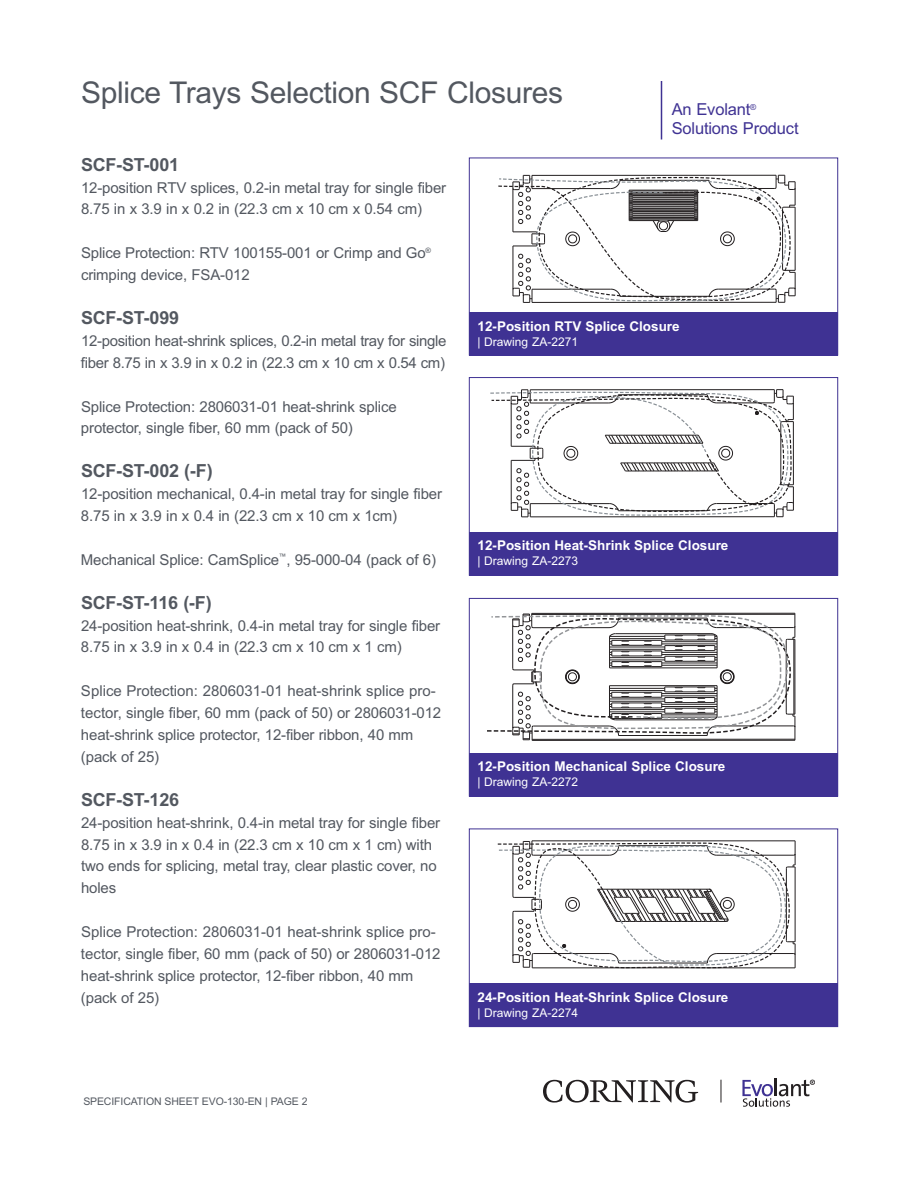
<style>
.page{position:relative;width:918px;height:1188px;background:#fff}
.page>*{position:absolute;margin:0;border:0;box-sizing:border-box;transform-origin:0 0}
.t1{font:30px "Arial";letter-spacing:-.01em;color:#535860}
.t2{font:700 18px "Arial";letter-spacing:-.01em;color:#535860}
.t3{font:16.5px/19.5px "Arial";letter-spacing:-.01em;color:#3f3293}
.t4{font:15px/21.9px "Arial";letter-spacing:-.01em;color:#535860}
.t5{font:700 13.5px "Arial";color:#fff}
.t6{font:12px "Arial";color:#fff}
.t7{font:10.5px "Arial";letter-spacing:-.01em;color:#535860}
</style>
<div class="page">
<svg style="left:543px;top:1080px;width:155px;height:23px"></svg>
<svg style="left:742px;top:1079px;width:72px;height:28px"></svg>
<svg style="left:721px;top:1080px;width:1px;height:23px"></svg>
<hr style="left:661px;top:81px;width:1px;height:59px;background:#3f3293">
<svg style="left:498px;top:174px;width:298px;height:139px"></svg>
<div style="left:469px;top:313px;width:369px;height:43px;background:#3f3293"></div>
<svg style="left:490px;top:389px;width:304px;height:129px"></svg>
<div style="left:469px;top:377px;width:369px;height:199px;border:1px solid #3f3293"></div>
<div style="left:469px;top:532px;width:369px;height:43px;background:#3f3293"></div>
<svg style="left:487px;top:612px;width:309px;height:129px"></svg>
<div style="left:469px;top:753px;width:369px;height:43px;background:#3f3293"></div>
<svg style="left:498px;top:840px;width:298px;height:129px"></svg>
<div style="left:469px;top:984px;width:369px;height:43px;background:#3f3293"></div>
<h1 class="t1" style="left:81px;top:75px;width:484px">Splice Trays Selection SCF Closures</h1>
<p class="t3" style="left:672px;top:99px;width:128px">An Evolant<sup>®<br></sup>Solutions Product</p>
<p class="t2" style="left:81px;top:154px;width:100px">SCF-ST-001</p>
<p class="t4" style="left:81px;top:176px;width:367px">12-position RTV splices, 0.2-in metal tray for single fiber<br>8.75 in x 3.9 in x 0.2 in (22.3 cm x 10 cm x 0.54 cm)</p>
<p class="t4" style="left:81px;top:242px;width:352px">Splice Protection: RTV 100155-001 or Crimp and Go<sup>® </sup>crimping device, FSA-012</p>
<p class="t2" style="left:81px;top:307px;width:100px">SCF-ST-099</p>
<p class="t4" style="left:81px;top:330px;width:367px">12-position heat-shrink splices, 0.2-in metal tray for single fiber 8.75 in x 3.9 in x 0.2 in (22.3 cm x 10 cm x 0.54 cm)</p>
<p class="t4" style="left:81px;top:395px;width:317px">Splice Protection: 2806031-01 heat-shrink splice protector, single fiber, 60 mm (pack of 50)</p>
<p class="t2" style="left:81px;top:461px;width:133px">SCF-ST-002 (-F)</p>
<p class="t4" style="left:81px;top:483px;width:363px">12-position mechanical, 0.4-in metal tray for single fiber<br>8.75 in x 3.9 in x 0.4 in (22.3 cm x 10 cm x 1cm)</p>
<p class="t4" style="left:81px;top:549px;width:357px">Mechanical Splice: CamSplice<sup>™</sup>, 95-000-04 (pack of 6)</p>
<p class="t2" style="left:81px;top:592px;width:132px">SCF-ST-116 (-F)</p>
<p class="t4" style="left:81px;top:614px;width:361px">24-position heat-shrink, 0.4-in metal tray for single fiber<br>8.75 in x 3.9 in x 0.4 in (22.3 cm x 10 cm x 1 cm)</p>
<p class="t4" style="left:81px;top:680px;width:362px">Splice Protection: 2806031-01 heat-shrink splice pro&shy;tector, single fiber, 60 mm (pack of 50) or 2806031-012 heat-shrink splice protector, 12-fiber ribbon, 40 mm (pack of 25)</p>
<p class="t2" style="left:81px;top:789px;width:100px">SCF-ST-126</p>
<p class="t4" style="left:81px;top:812px;width:361px">24-position heat-shrink, 0.4-in metal tray for single fiber 8.75 in x 3.9 in x 0.4 in (22.3 cm x 10 cm x 1 cm) with two ends for splicing, metal tray, clear plastic cover, no holes</p>
<p class="t4" style="left:81px;top:921px;width:361px">Splice Protection: 2806031-01 heat-shrink splice pro&shy;tector, single fiber, 60 mm (pack of 50) or 2806031-012 heat-shrink splice protector, 12-fiber ribbon, 40 mm (pack of 25)</p>
<p class="t7" style="left:83px;top:1096px;width:226px">SPECIFICATION SHEET EVO-130-EN | PAGE 2</p>
<p class="t5" style="left:478px;top:318px;width:204px">12-Position RTV Splice Closure</p>
<p class="t6" style="left:478px;top:335px;width:102px">| Drawing ZA-2271</p>
<p class="t5" style="left:478px;top:538px;width:252px">12-Position Heat-Shrink Splice Closure</p>
<p class="t6" style="left:478px;top:554px;width:102px">| Drawing ZA-2273</p>
<p class="t5" style="left:478px;top:759px;width:249px">12-Position Mechanical Splice Closure</p>
<p class="t6" style="left:478px;top:775px;width:102px">| Drawing ZA-2272</p>
<p class="t5" style="left:478px;top:989px;width:252px">24-Position Heat-Shrink Splice Closure</p>
<p class="t6" style="left:478px;top:1006px;width:102px">| Drawing ZA-2274</p>
</div>
